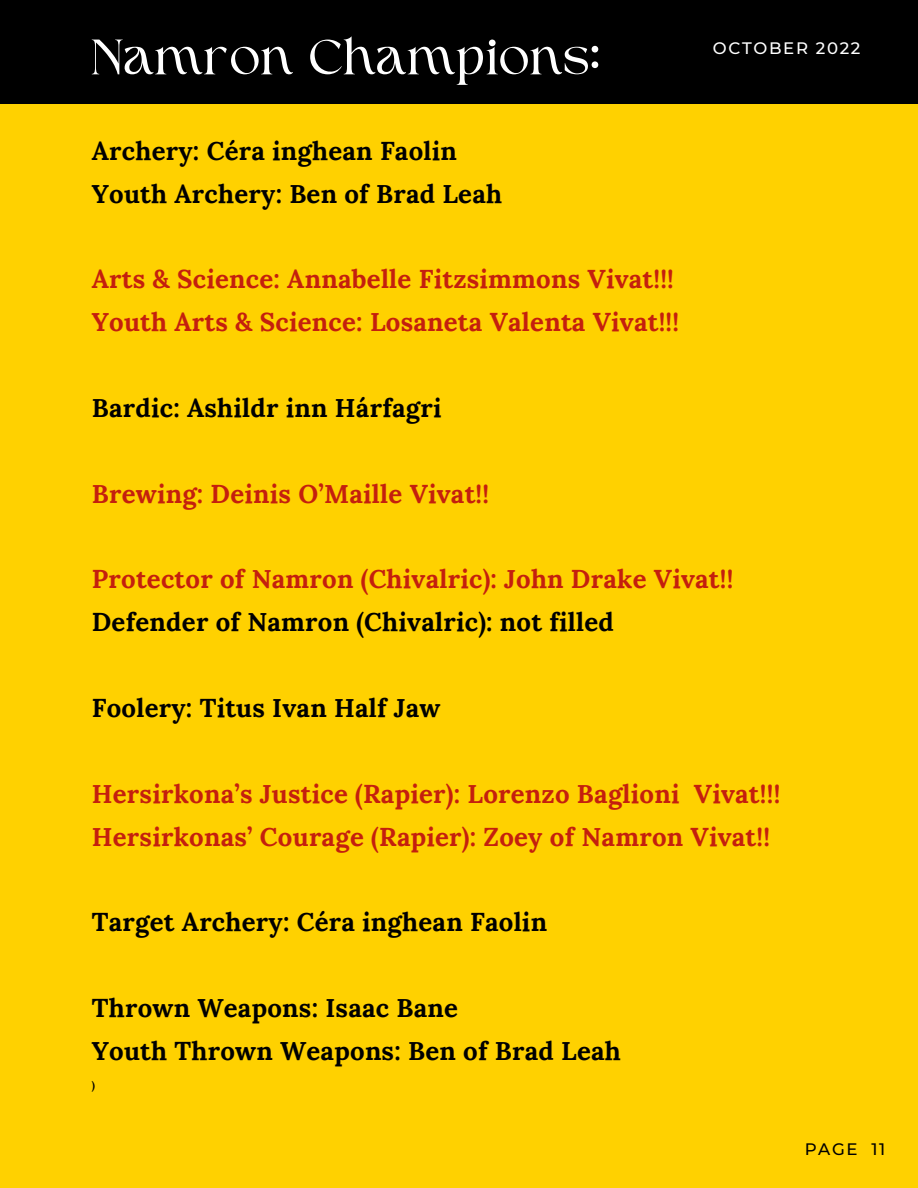
<style>
.page{position:relative;width:918px;height:1188px;background:#ffd100}
.page>*{position:absolute;margin:0;border:0;box-sizing:border-box;transform-origin:0 0}
.t1{font:50.85px "Higuen";letter-spacing:.01em;color:#fff}
.t2{font:700 25.8px/42.9px "Lora";letter-spacing:.01em;color:#c41f0e}
.t3{font:700 25.8px/42.9px "Lora";letter-spacing:.01em;color:#000}
.t4{font:500 16.5px "Montserrat";letter-spacing:.1em;color:#fff}
.t5{font:500 16.5px "Montserrat";letter-spacing:.1em;color:#000}
.t6{font:700 10.65px "Lora";color:#000}
</style>
<div class="page">
<div style="left:0;top:0;width:918px;height:103px;background:#000"></div>
<h1 class="t1" style="left:92px;top:36px;width:510px">Namron Champions:</h1>
<p class="t3" style="left:92px;top:129px;width:412px">Archery: Céra inghean Faolin<br>Youth Archery: Ben of Brad Leah</p>
<p class="t2" style="left:92px;top:257px;width:589px">Arts &amp; Science: Annabelle Fitzsimmons Vivat!!!<br>Youth Arts &amp; Science: Losaneta Valenta Vivat!!!</p>
<p class="t3" style="left:92px;top:386px;width:351px">Bardic: Ashildr inn Hárfagri</p>
<p class="t2" style="left:92px;top:472px;width:399px">Brewing: Deinis O’Maille Vivat!!</p>
<p class="t4" style="left:713px;top:38px;width:149px">OCTOBER 2022</p>
<p class="t2" style="left:92px;top:558px;width:643px">Protector of Namron (Chivalric): John Drake Vivat!!</p>
<p class="t3" style="left:92px;top:600px;width:524px">Defender of Namron (Chivalric): not filled</p>
<p class="t3" style="left:92px;top:686px;width:350px">Foolery: Titus Ivan Half Jaw</p>
<p class="t2" style="left:92px;top:772px;width:690px">Hersirkona’s Justice (Rapier): Lorenzo Baglioni Vivat!!!<br>Hersirkonas’ Courage (Rapier): Zoey of Namron Vivat!!</p>
<p class="t3" style="left:92px;top:900px;width:457px">Target Archery: Céra inghean Faolin</p>
<p class="t3" style="left:92px;top:986px;width:531px">Thrown Weapons: Isaac Bane<br>Youth Thrown Weapons: Ben of Brad Leah</p>
<p class="t6" style="left:92px;top:1078px;width:5px">)</p>
<p class="t5" style="left:805px;top:1139px;width:82px">PAGE 11</p>
</div>
